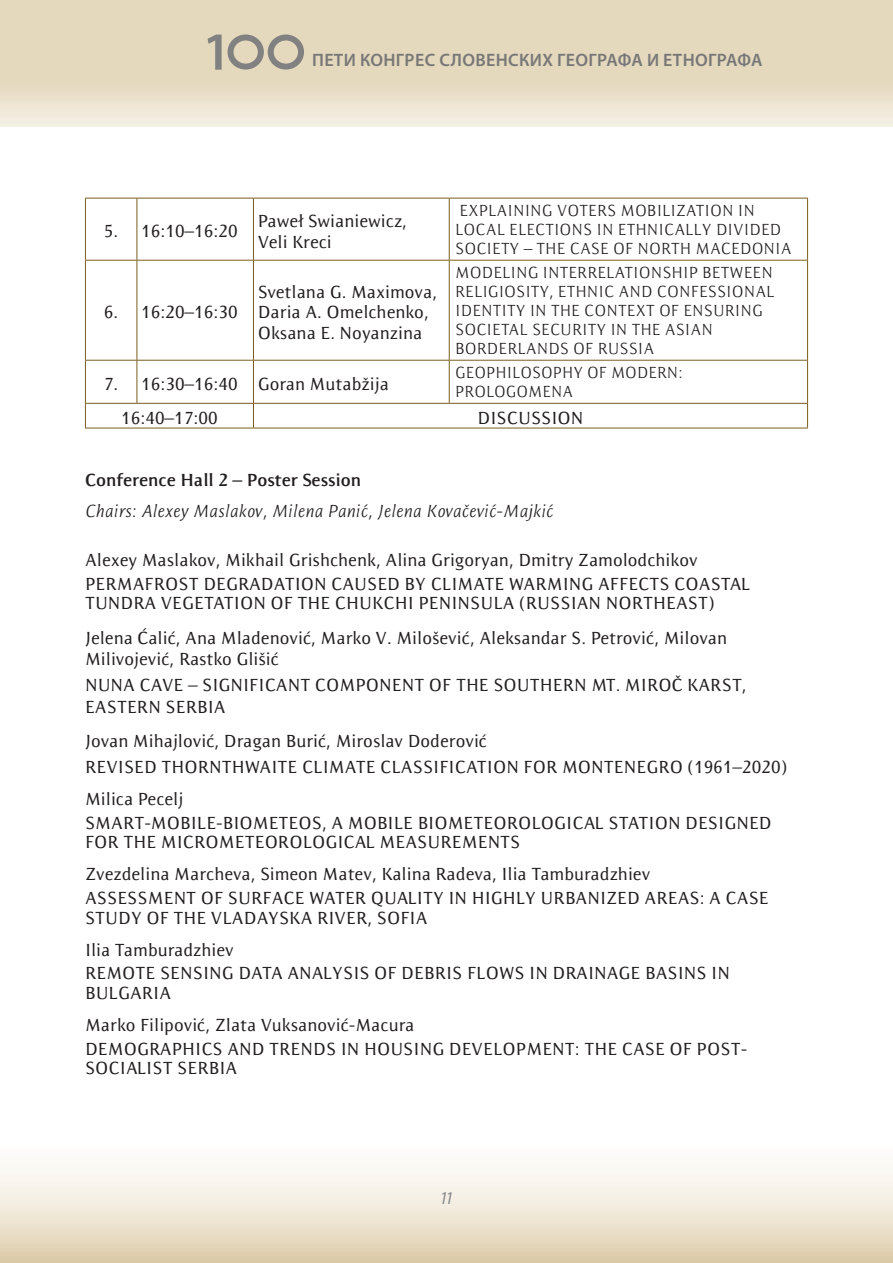
<style>
.page{position:relative;width:893px;height:1263px;background:#fff}
.page>*{position:absolute;margin:0;border:0;box-sizing:border-box;transform-origin:0 0}
.t1{font:600 54px "Myriad Pro";color:#76787b}
.t2{font:500 18px/19.4px "Resavska S Sans";color:#231f20}
.t3{font:italic 300 18px "Resavska S Sans";color:#231f20}
.t4{font:600 18px "Myriad Pro";letter-spacing:.02em;color:#6c6d70}
.t5{font:700 18px "Resavska S Sans";color:#231f20}
.t6{font:italic condensed 18px "Myriad Pro";color:#808285}
.t7{font:300 16.5px/18.9px "Resavska S Sans";color:#231f20}
</style>
<div class="page">
<svg style="left:0;top:1px;width:893px;height:126px"></svg>
<svg style="left:0;top:1165px;width:893px;height:98px"></svg>
<div style="left:228px;top:34px;width:36px;height:36px;border:6px solid #76787b;border-radius:50%"></div>
<div style="left:268px;top:34px;width:36px;height:36px;border:6px solid #76787b;border-radius:50%"></div>
<hr style="left:85px;top:198px;width:52px;height:1px;background:#795d1f">
<hr style="left:85px;top:198px;width:1px;height:62px;background:#795d1f">
<hr style="left:137px;top:198px;width:117px;height:1px;background:#795d1f">
<hr style="left:137px;top:198px;width:1px;height:62px;background:#795d1f">
<hr style="left:253px;top:198px;width:1px;height:62px;background:#795d1f">
<hr style="left:449px;top:198px;width:1px;height:62px;background:#795d1f">
<hr style="left:807px;top:198px;width:1px;height:62px;background:#795d1f">
<hr style="left:85px;top:260px;width:52px;height:1px;background:#795d1f">
<hr style="left:85px;top:261px;width:1px;height:99px;background:#795d1f">
<hr style="left:137px;top:260px;width:116px;height:1px;background:#795d1f">
<hr style="left:137px;top:261px;width:1px;height:99px;background:#795d1f">
<hr style="left:253px;top:260px;width:196px;height:1px;background:#795d1f">
<hr style="left:253px;top:261px;width:1px;height:99px;background:#795d1f">
<hr style="left:449px;top:260px;width:359px;height:1px;background:#795d1f">
<hr style="left:449px;top:261px;width:1px;height:99px;background:#795d1f">
<hr style="left:807px;top:261px;width:1px;height:99px;background:#795d1f">
<hr style="left:85px;top:360px;width:52px;height:1px;background:#795d1f">
<hr style="left:85px;top:361px;width:1px;height:42px;background:#795d1f">
<hr style="left:137px;top:360px;width:116px;height:1px;background:#795d1f">
<hr style="left:137px;top:361px;width:1px;height:42px;background:#795d1f">
<hr style="left:253px;top:360px;width:196px;height:1px;background:#795d1f">
<hr style="left:253px;top:361px;width:1px;height:42px;background:#795d1f">
<hr style="left:449px;top:360px;width:359px;height:1px;background:#795d1f">
<hr style="left:449px;top:361px;width:1px;height:42px;background:#795d1f">
<hr style="left:807px;top:361px;width:1px;height:42px;background:#795d1f">
<hr style="left:85px;top:403px;width:52px;height:1px;background:#795d1f">
<svg style="left:85px;top:404px;width:1px;height:24px"></svg>
<hr style="left:137px;top:403px;width:116px;height:1px;background:#795d1f">
<hr style="left:253px;top:403px;width:196px;height:1px;background:#795d1f">
<svg style="left:253px;top:404px;width:1px;height:24px"></svg>
<hr style="left:449px;top:403px;width:359px;height:1px;background:#795d1f">
<svg style="left:807px;top:404px;width:1px;height:24px"></svg>
<hr style="left:85px;top:428px;width:52px;height:1px;background:#795d1f">
<hr style="left:137px;top:428px;width:116px;height:1px;background:#795d1f">
<hr style="left:253px;top:428px;width:196px;height:1px;background:#795d1f">
<hr style="left:449px;top:428px;width:359px;height:1px;background:#795d1f">
<hr style="left:254px;top:198px;width:195px;height:1px;background:#795d1f">
<hr style="left:449px;top:198px;width:359px;height:1px;background:#795d1f">
<h1 class="t1" style="left:202px;top:17px;width:30px">1</h1>
<p class="t4" style="left:312px;top:49px;width:452px">ПЕТИ КОНГРЕС СЛОВЕНСКИХ ГЕОГРАФА И ЕТНОГРАФА</p>
<p class="t2" style="left:104px;top:222px;width:16px">5.</p>
<p class="t2" style="left:141px;top:222px;width:98px">16:10–16:20</p>
<p class="t2" style="left:104px;top:303px;width:16px">6.</p>
<p class="t2" style="left:141px;top:303px;width:98px">16:20–16:30</p>
<p class="t2" style="left:258px;top:211px;width:151px">Paweł Swianiewicz,</p>
<p class="t2" style="left:258px;top:232px;width:76px">Veli Kreci</p>
<p class="t2" style="left:258px;top:281px;width:181px;line-height:20.7px">Svetlana G. Maximova,<br>Daria A. Omelchenko,</p>
<p class="t2" style="left:258px;top:323px;width:166px">Oksana E. Noyanzina</p>
<p class="t7" style="left:455px;top:201px;width:338px">EXPLAINING VOTERS MOBILIZATION IN<br>LOCAL ELECTIONS IN ETHNICALLY DIVIDED<br>SOCIETY – THE CASE OF NORTH MACEDONIA</p>
<p class="t7" style="left:455px;top:263px;width:321px">MODELING INTERRELATIONSHIP BETWEEN RELIGIOSITY, ETHNIC AND CONFESSIONAL IDENTITY IN THE CONTEXT OF ENSURING SOCIETAL SECURITY IN THE ASIAN BORDERLANDS OF RUSSIA</p>
<p class="t2" style="left:104px;top:374px;width:16px">7.</p>
<p class="t2" style="left:141px;top:374px;width:98px">16:30–16:40</p>
<p class="t2" style="left:258px;top:374px;width:133px">Goran Mutabžija</p>
<p class="t7" style="left:455px;top:363px;width:229px">GEOPHILOSOPHY OF MODERN:<br>PROLOGOMENA</p>
<p class="t2" style="left:121px;top:408px;width:98px">16:40–17:00</p>
<p class="t2" style="left:477px;top:408px;width:108px">DISCUSSION</p>
<p class="t5" style="left:85px;top:469px;width:278px">Conference Hall 2 – Poster Session</p>
<p class="t3" style="left:85px;top:501px;width:470px">Chairs: Alexey Maslakov, Milena Panić, Jelena Kovačević-Majkić</p>
<p class="t2" style="left:85px;top:550px;width:614px">Alexey Maslakov, Mikhail Grishchenk, Alina Grigoryan, Dmitry Zamolodchikov</p>
<p class="t2" style="left:85px;top:574px;width:667px">PERMAFROST DEGRADATION CAUSED BY CLIMATE WARMING AFFECTS COASTAL<br>TUNDRA VEGETATION OF THE CHUKCHI PENINSULA (RUSSIAN NORTHEAST)</p>
<p class="t2" style="left:85px;top:627px;width:644px;line-height:21.6px">Jelena Ćalić, Ana Mladenović, Marko V. Milošević, Aleksandar S. Petrović, Milovan<br>Milivojević, Rastko Glišić</p>
<p class="t2" style="left:85px;top:674px;width:663px;line-height:21.6px">NUNA CAVE – SIGNIFICANT COMPONENT OF THE SOUTHERN MT. MIROČ KARST,<br>EASTERN SERBIA</p>
<p class="t2" style="left:85px;top:731px;width:404px">Jovan Mihajlović, Dragan Burić, Miroslav Doderović</p>
<p class="t2" style="left:85px;top:757px;width:704px">REVISED THORNTHWAITE CLIMATE CLASSIFICATION FOR MONTENEGRO (1961–2020)</p>
<p class="t2" style="left:85px;top:789px;width:100px">Milica Pecelj</p>
<p class="t2" style="left:85px;top:813px;width:688px">SMART-MOBILE-BIOMETEOS, A MOBILE BIOMETEOROLOGICAL STATION DESIGNED<br>FOR THE MICROMETEOROLOGICAL MEASUREMENTS</p>
<p class="t2" style="left:85px;top:865px;width:567px">Zvezdelina Marcheva, Simeon Matev, Kalina Radeva, Ilia Tamburadzhiev</p>
<p class="t2" style="left:85px;top:888px;width:685px">ASSESSMENT OF SURFACE WATER QUALITY IN HIGHLY URBANIZED AREAS: A CASE<br>STUDY OF THE VLADAYSKA RIVER, SOFIA</p>
<p class="t2" style="left:85px;top:940px;width:150px">Ilia Tamburadzhiev</p>
<p class="t2" style="left:85px;top:964px;width:646px">REMOTE SENSING DATA ANALYSIS OF DEBRIS FLOWS IN DRAINAGE BASINS IN<br>BULGARIA</p>
<p class="t2" style="left:85px;top:1015px;width:331px">Marko Filipović, Zlata Vuksanović-Macura</p>
<p class="t2" style="left:85px;top:1039px;width:664px">DEMOGRAPHICS AND TRENDS IN HOUSING DEVELOPMENT: THE CASE OF POST-<br>SOCIALIST SERBIA</p>
<p class="t6" style="left:440px;top:1187px;width:14px">11</p>
</div>
